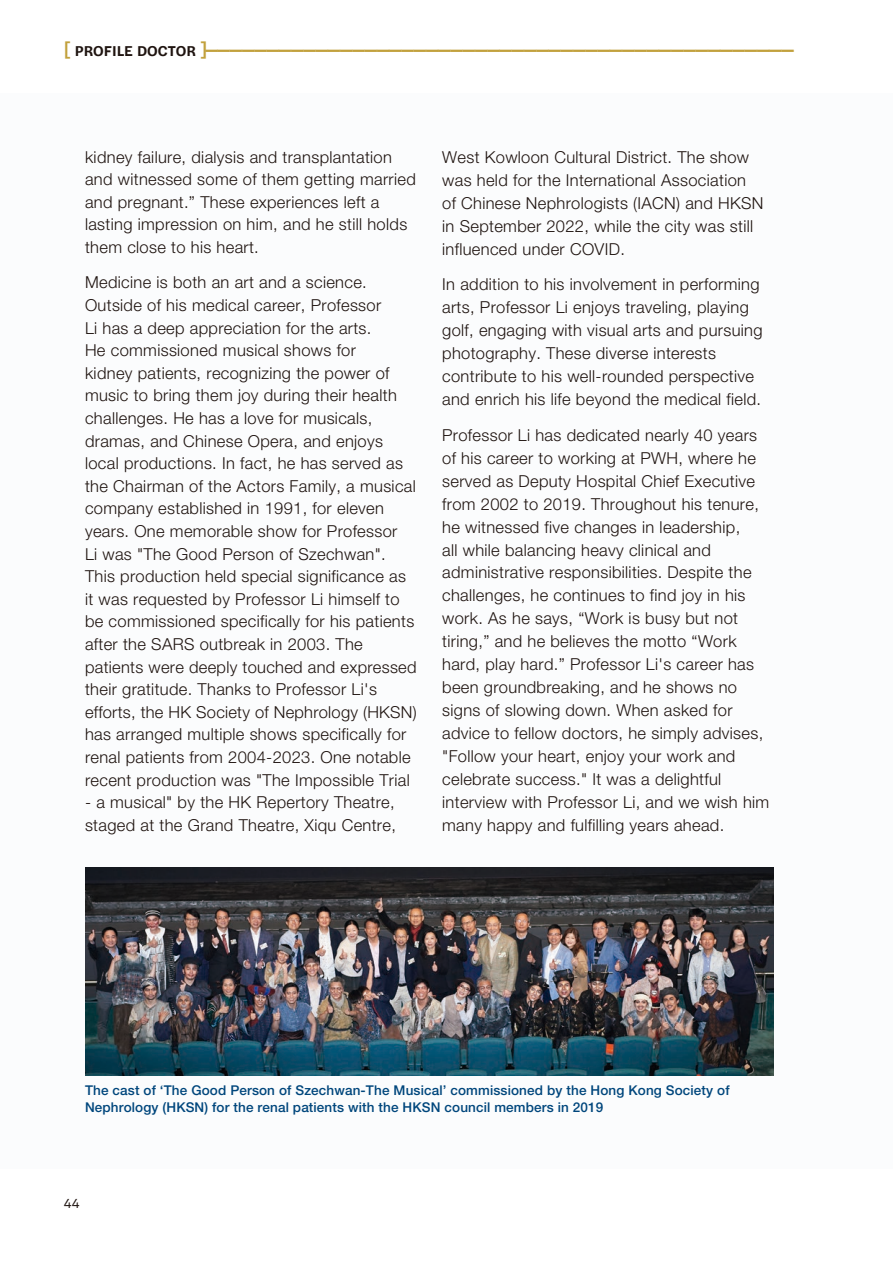
<style>
.page{position:relative;width:893px;height:1263px;background:#fff}
.page>*{position:absolute;margin:0;border:0;box-sizing:border-box;transform-origin:0 0}
.t1{font:600 18px "Halyard Text";color:#c2a13d}
.t2{font:300 16.5px/22.6px "Helvetica Neue LT Std";letter-spacing:.02em;color:#1f1410}
.t3{font:500 13.5px/16.5px "Helvetica Neue LT Std";letter-spacing:.01em;color:#00467c}
.t4{font:13.5px "Halyard Text";color:#1f1410}
.s1{font-size:15px;color:#1f1410}
</style>
<div class="page">
<div style="left:0;top:94px;width:893px;height:1075px;background:#fbfcfd"></div>
<img style="left:85px;top:867px;width:689px;height:209px">
<p class="t1" style="left:64px;top:38px;width:733px">[ <span class="s1">PROFILE DOCTOR</span> ]————————————————————————————————————————————————</p>
<p class="t2" style="left:85px;top:145px;width:332px">kidney failure, dialysis and transplantation and witnessed some of them getting married and pregnant.” These experiences left a lasting impression on him, and he still holds them close to his heart.</p>
<p class="t2" style="left:85px;top:271px;width:333px">Medicine is both an art and a science.<br>Outside of his medical career, Professor<br>Li has a deep appreciation for the arts.<br>He commissioned musical shows for<br>kidney patients, recognizing the power of music to bring them joy during their health challenges. He has a love for musicals, dramas, and Chinese Opera, and enjoys local productions. In fact, he has served as the Chairman of the Actors Family, a musical company established in 1991, for eleven years. One memorable show for Professor<br>Li was "The Good Person of Szechwan".<br>This production held special significance as it was requested by Professor Li himself to be commissioned specifically for his patients after the SARS outbreak in 2003. The patients were deeply touched and expressed their gratitude. Thanks to Professor Li's efforts, the HK Society of Nephrology (HKSN) has arranged multiple shows specifically for renal patients from 2004-2023. One notable recent production was "The Impossible Trial</p>
<p class="t2" style="left:85px;top:791px;width:312px">- a musical" by the HK Repertory Theatre, staged at the Grand Theatre, Xiqu Centre,</p>
<p class="t2" style="left:442px;top:145px;width:323px">West Kowloon Cultural District. The show was held for the International Association of Chinese Nephrologists (IACN) and HKSN in September 2022, while the city was still influenced under COVID.</p>
<p class="t2" style="left:442px;top:273px;width:322px">In addition to his involvement in performing arts, Professor Li enjoys traveling, playing golf, engaging with visual arts and pursuing photography. These diverse interests contribute to his well-rounded perspective and enrich his life beyond the medical field.</p>
<p class="t2" style="left:442px;top:423px;width:329px">Professor Li has dedicated nearly 40 years of his career to working at PWH, where he served as Deputy Hospital Chief Executive from 2002 to 2019. Throughout his tenure, he witnessed five changes in leadership,<br>all while balancing heavy clinical and administrative responsibilities. Despite the challenges, he continues to find joy in his work. As he says, “Work is busy but not tiring,” and he believes the motto “Work hard, play hard.” Professor Li's career has been groundbreaking, and he shows no signs of slowing down. When asked for advice to fellow doctors, he simply advises, "Follow your heart, enjoy your work and celebrate success." It was a delightful interview with Professor Li, and we wish him many happy and fulfilling years ahead.</p>
<p class="t3" style="left:85px;top:1082px;width:646px">The cast of ‘The Good Person of Szechwan-The Musical’ commissioned by the Hong Kong Society of<br>Nephrology (HKSN) for the renal patients with the HKSN council members in 2019</p>
<p class="t4" style="left:64px;top:1193px;width:17px">44</p>
</div>
